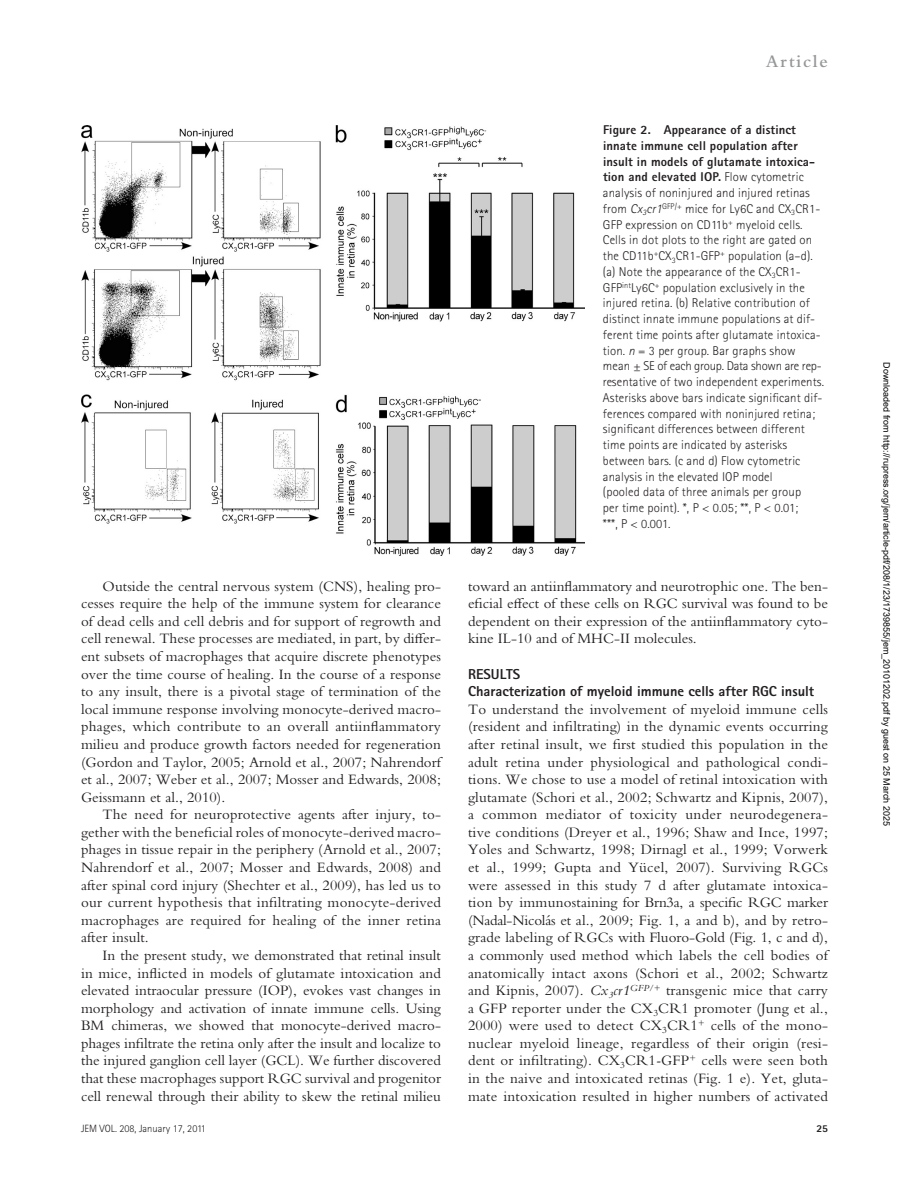
<style>
.page{position:relative;width:918px;height:1188px;background:#fff}
.page>*{position:absolute;margin:0;border:0;box-sizing:border-box;transform-origin:0 0}
.t1{font:600 18px "Bembo Std";letter-spacing:.1em;color:#949698}
.t2{font:15px/17.5px "Bembo Std";letter-spacing:.005em;color:#231f20;text-align:justify}
.t3{font:800 14.4px/17.5px "Rotis Sans Serif Std";color:#231f20}
.t4{font:300 12.75px/15.8px "Rotis Sans Serif Std";letter-spacing:.01em;color:#231f20}
.t5{font:300 10.5px "Rotis Sans Serif Std";color:#231f20}
.t6{font:800 10.5px "Rotis Sans Serif Std";color:#231f20}
.t7{font:9px "Arial";color:#000}
.s1{font-weight:800}
.s2{font-style:italic}
</style>
<div class="page">
<img style="left:81px;top:125px;width:504px;height:430px">
<p class="t2" style="left:81px;top:577px;width:362px;text-indent:22px">Outside the central nervous system (CNS), healing pro&shy;cesses require the help of the immune system for clearance of dead cells and cell debris and for support of regrowth and cell renewal. These processes are mediated, in part, by differ&shy;ent subsets of macrophages that acquire discrete phenotypes over the time course of healing. In the course of a response to any insult, there is a pivotal stage of termination of the local immune response involving monocyte-derived macro&shy;phages, which contribute to an overall antiinflammatory milieu and produce growth factors needed for regeneration (Gordon and Taylor, 2005; Arnold et al., 2007; Nahrendorf et al., 2007; Weber et al., 2007; Mosser and Edwards, 2008; Geissmann et al., 2010).</p>
<p class="t2" style="left:81px;top:806px;width:362px;text-indent:22px">The need for neuroprotective agents after injury, to&shy;gether with the beneficial roles of monocyte-derived macro&shy;phages in tissue repair in the periphery (Arnold et al., 2007; Nahrendorf et al., 2007; Mosser and Edwards, 2008) and after spinal cord injury (Shechter et al., 2009), has led us to our current hypothesis that infiltrating monocyte-derived macrophages are required for healing of the inner retina after insult.</p>
<p class="t2" style="left:81px;top:946px;width:362px;text-indent:22px">In the present study, we demonstrated that retinal insult in mice, inflicted in models of glutamate intoxication and elevated intraocular pressure (IOP), evokes vast changes in morphology and activation of innate immune cells. Using BM chimeras, we showed that monocyte-derived macro&shy;phages infiltrate the retina only after the insult and localize to the injured ganglion cell layer (GCL). We further discovered that these macrophages support RGC survival and progenitor cell renewal through their ability to skew the retinal milieu</p>
<p class="t5" style="left:81px;top:1123px;width:126px">JEM VOL. 208, January 17, 2011</p>
<p class="t1" style="left:766px;top:51px;width:64px">Article</p>
<p class="t4" style="left:603px;top:122px;width:223px"><span class="s1">Figure 2. Appearance of a distinct innate immune cell population after insult in models of glutamate intoxica&shy;tion and elevated IOP.</span> Flow cytometric analysis of noninjured and injured retinas from <span class="s2">Cx</span><sub>3</sub><span class="s2">cr1</span><sup>GFP/+</sup> mice for Ly6C and CX<sub>3</sub>CR1- GFP expression on CD11b<sup>+</sup> myeloid cells.<br>Cells in dot plots to the right are gated on the CD11b<sup>+</sup>CX<sub>3</sub>CR1-GFP<sup>+</sup> population (a–d). (a) Note the appearance of the CX<sub>3</sub>CR1- GFP<sup>int</sup>Ly6C<sup>+</sup> population exclusively in the injured retina. (b) Relative contribution of distinct innate immune populations at dif&shy;ferent time points after glutamate intoxica&shy;tion. <span class="s2">n</span> = 3 per group. Bar graphs show mean ± SE of each group. Data shown are rep&shy;resentative of two independent experiments.<br>Asterisks above bars indicate significant dif&shy;ferences compared with noninjured retina; significant differences between different time points are indicated by asterisks between bars. (c and d) Flow cytometric analysis in the elevated IOP model<br>(pooled data of three animals per group<br>per time point). *, P &lt; 0.05; **, P &lt; 0.01;<br>***, P &lt; 0.001.</p>
<p class="t2" style="left:468px;top:577px;width:362px">toward an antiinflammatory and neurotrophic one. The ben&shy;eficial effect of these cells on RGC survival was found to be dependent on their expression of the antiinflammatory cyto&shy;kine IL-10 and of MHC-II molecules.</p>
<p class="t3" style="left:468px;top:665px;width:348px">RESULTS<br>Characterization of myeloid immune cells after RGC insult</p>
<p class="t2" style="left:468px;top:700px;width:362px">To understand the involvement of myeloid immune cells (resident and infiltrating) in the dynamic events occurring after retinal insult, we first studied this population in the adult retina under physiological and pathological condi&shy;tions. We chose to use a model of retinal intoxication with glutamate (Schori et al., 2002; Schwartz and Kipnis, 2007), a common mediator of toxicity under neurodegenera&shy;tive conditions (Dreyer et al., 1996; Shaw and Ince, 1997; Yoles and Schwartz, 1998; Dirnagl et al., 1999; Vorwerk et al., 1999; Gupta and Yücel, 2007). Surviving RGCs were assessed in this study 7 d after glutamate intoxica&shy;tion by immunostaining for Brn3a, a specific RGC marker (Nadal-Nicolás et al., 2009; Fig. 1, a and b), and by retro&shy;grade labeling of RGCs with Fluoro-Gold (Fig. 1, c and d), a commonly used method which labels the cell bodies of anatomically intact axons (Schori et al., 2002; Schwartz and Kipnis, 2007). <span class="s2">Cx</span><sub>3</sub><span class="s2">cr1</span><sup>GFP/+</sup> transgenic mice that carry a GFP reporter under the CX<sub>3</sub>CR1 promoter (Jung et al., 2000) were used to detect CX<sub>3</sub>CR1<sup>+</sup> cells of the mono&shy;nuclear myeloid lineage, regardless of their origin (resi&shy;dent or infiltrating). CX<sub>3</sub>CR1<span class="s2">-</span>GFP<sup>+</sup> cells were seen both in the naive and intoxicated retinas (Fig. 1 e). Yet, gluta&shy;mate intoxication resulted in higher numbers of activated</p>
<p class="t6" style="left:816px;top:1122px;width:13px">25</p>
<p class="t7" style="left:890px;top:362px;width:465px;rotate:90deg">Downloaded from http://rupress.org/jem/article-pdf/208/1/23/1739855/jem_20101202.pdf by guest on 25 March 2025</p>
</div>
